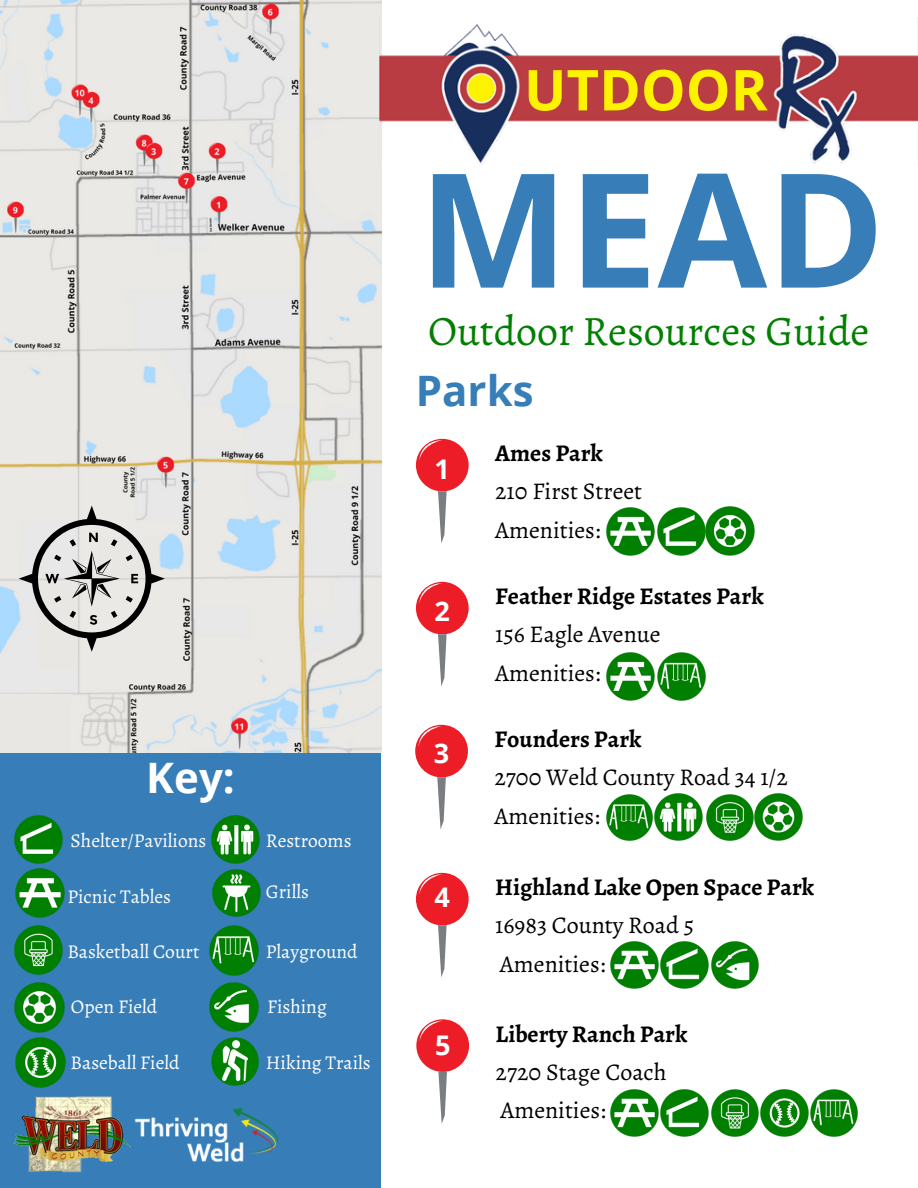
<style>
.page{position:relative;width:918px;height:1188px;background:#fff}
.page>*{position:absolute;margin:0;border:0;box-sizing:border-box;transform-origin:0 0}
.t1{font:700 159px "Open Sans";color:#377eb8}
.t2{font:700 56.4px "Open Sans";color:#fdf200}
.t3{font:42px "Alegreya";color:#007f00}
.t4{font:700 42px "Open Sans";color:#377eb8}
.t5{font:700 42px "Open Sans";color:#fff}
.t6{font:700 27px "Open Sans";color:#fff}
.t7{font:24px "Alegreya";color:#000}
.t8{font:700 24px "Alegreya";color:#000}
.t9{font:19.5px "Alegreya";color:#fff}
</style>
<div class="page">
<div style="left:0;top:0;width:380px;height:1188px;background:#377eb8"></div>
<img style="left:0;top:0;width:381px;height:753px">
<div style="left:0;top:695px;width:70px;height:58px;background:#e8e7e4"></div>
<div style="left:36px;top:583px;width:42px;height:85px;background:#e8e7e4"></div>
<img style="left:380px;top:17px;width:538px;height:149px">
<div style="left:522px;top:61px;width:242px;height:55px;background:#b93d42"></div>
<img style="left:15px;top:1096px;width:116px;height:77px">
<img style="left:135px;top:1107px;width:143px;height:55px">
<div style="left:416px;top:439px;width:53px;height:52px;background:#ec1d27;border-radius:50%"></div>
<svg style="left:438px;top:491px;width:9px;height:52px"></svg>
<svg style="left:419px;top:440px;width:23px;height:20px"></svg>
<div style="left:416px;top:582px;width:53px;height:52px;background:#ec1d27;border-radius:50%"></div>
<svg style="left:438px;top:634px;width:9px;height:52px"></svg>
<svg style="left:419px;top:583px;width:23px;height:20px"></svg>
<div style="left:415px;top:725px;width:53px;height:52px;background:#ec1d27;border-radius:50%"></div>
<svg style="left:437px;top:777px;width:9px;height:52px"></svg>
<svg style="left:418px;top:726px;width:23px;height:20px"></svg>
<img style="left:606px;top:793px;width:97px;height:48px">
<img style="left:657px;top:652px;width:49px;height:49px">
<img style="left:610px;top:941px;width:149px;height:48px">
<img style="left:606px;top:652px;width:49px;height:49px">
<img style="left:606px;top:507px;width:49px;height:49px">
<img style="left:610px;top:1089px;width:248px;height:48px">
<div style="left:416px;top:873px;width:53px;height:52px;background:#ec1d27;border-radius:50%"></div>
<svg style="left:438px;top:925px;width:9px;height:52px"></svg>
<svg style="left:419px;top:874px;width:23px;height:20px"></svg>
<div style="left:416px;top:1019px;width:53px;height:53px;background:#ec1d27;border-radius:50%"></div>
<svg style="left:438px;top:1072px;width:9px;height:52px"></svg>
<svg style="left:420px;top:1020px;width:23px;height:20px"></svg>
<img style="left:657px;top:506px;width:98px;height:50px">
<img style="left:706px;top:793px;width:97px;height:48px">
<svg style="left:19px;top:506px;width:146px;height:146px"></svg>
<img style="left:14px;top:815px;width:49px;height:49px">
<img style="left:209px;top:982px;width:50px;height:50px">
<img style="left:211px;top:815px;width:49px;height:49px">
<img style="left:14px;top:925px;width:49px;height:50px">
<img style="left:15px;top:1037px;width:51px;height:51px">
<img style="left:209px;top:925px;width:50px;height:51px">
<img style="left:15px;top:868px;width:50px;height:50px">
<img style="left:211px;top:1037px;width:48px;height:49px">
<img style="left:14px;top:982px;width:51px;height:51px">
<img style="left:212px;top:869px;width:49px;height:48px">
<p class="t2" style="left:524px;top:50px;width:245px">UTDOOR</p>
<p class="t1" style="left:419px;top:118px;width:468px">MEAD</p>
<p class="t3" style="left:428px;top:302px;width:443px">Outdoor Resources Guide</p>
<p class="t4" style="left:416px;top:362px;width:119px">Parks</p>
<p class="t6" style="left:435px;top:450px;width:17px">1</p>
<p class="t8" style="left:495px;top:437px;width:109px">Ames Park</p>
<p class="t7" style="left:495px;top:475px;width:148px">210 First Street</p>
<p class="t7" style="left:495px;top:513px;width:107px">Amenities:</p>
<p class="t6" style="left:435px;top:592px;width:17px">2</p>
<p class="t8" style="left:495px;top:580px;width:270px">Feather Ridge Estates Park</p>
<p class="t7" style="left:495px;top:618px;width:167px">156 Eagle Avenue</p>
<p class="t7" style="left:495px;top:656px;width:107px">Amenities:</p>
<p class="t5" style="left:146px;top:748px;width:90px">Key:</p>
<p class="t6" style="left:434px;top:734px;width:17px">3</p>
<p class="t8" style="left:494px;top:723px;width:149px">Founders Park</p>
<p class="t7" style="left:494px;top:761px;width:295px">2700 Weld County Road 34 1/2</p>
<p class="t7" style="left:494px;top:799px;width:107px">Amenities:</p>
<p class="t9" style="left:71px;top:827px;width:137px">Shelter/Pavilions</p>
<p class="t9" style="left:266px;top:827px;width:87px">Restrooms</p>
<p class="t9" style="left:67px;top:883px;width:105px">Picnic Tables</p>
<p class="t9" style="left:67px;top:938px;width:134px">Basketball Court</p>
<p class="t9" style="left:266px;top:878px;width:45px">Grills</p>
<p class="t9" style="left:266px;top:938px;width:93px">Playground</p>
<p class="t6" style="left:435px;top:879px;width:17px">4</p>
<p class="t8" style="left:495px;top:871px;width:321px">Highland Lake Open Space Park</p>
<p class="t7" style="left:495px;top:909px;width:200px">16983 County Road 5</p>
<p class="t7" style="left:500px;top:947px;width:107px">Amenities:</p>
<p class="t9" style="left:71px;top:993px;width:88px">Open Field</p>
<p class="t9" style="left:267px;top:993px;width:61px">Fishing</p>
<p class="t9" style="left:71px;top:1049px;width:111px">Baseball Field</p>
<p class="t9" style="left:266px;top:1049px;width:106px">Hiking Trails</p>
<p class="t6" style="left:435px;top:1027px;width:17px">5</p>
<p class="t8" style="left:496px;top:1017px;width:193px">Liberty Ranch Park</p>
<p class="t7" style="left:496px;top:1055px;width:172px">2720 Stage Coach</p>
<p class="t7" style="left:500px;top:1094px;width:107px">Amenities:</p>
</div>
